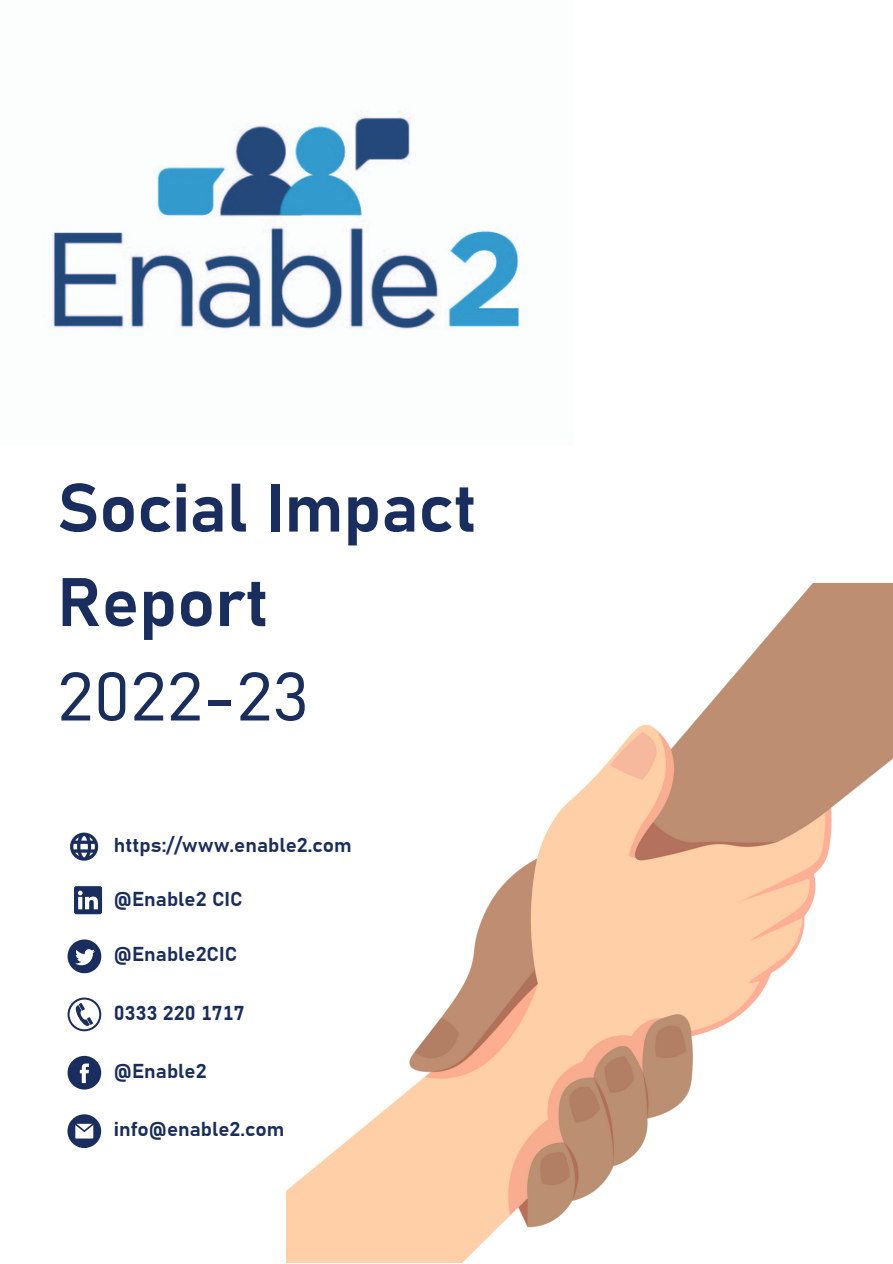
<style>
.page{position:relative;width:893px;height:1264px;background:#fff}
.page>*{position:absolute;margin:0;border:0;box-sizing:border-box;transform-origin:0 0}
.t1{font:700 67.5px "Grandview";color:#192d5e}
.t2{font:67.5px "Grandview";color:#192d5e}
.t3{font:700 20.1px "Grandview";color:#192d5e}
</style>
<div class="page">
<img style="left:53px;top:114px;width:467px;height:216px">
<svg style="left:68px;top:1055px;width:33px;height:34px"></svg>
<svg style="left:68px;top:939px;width:33px;height:34px"></svg>
<svg style="left:74px;top:886px;width:28px;height:28px"></svg>
<svg style="left:68px;top:997px;width:33px;height:34px"></svg>
<svg style="left:67px;top:1114px;width:34px;height:33px"></svg>
<svg style="left:70px;top:832px;width:28px;height:28px"></svg>
<img style="left:286px;top:584px;width:606px;height:678px">
<p class="t1" style="left:57px;top:478px;width:421px">Social Impact</p>
<p class="t1" style="left:57px;top:572px;width:213px">Report</p>
<p class="t2" style="left:57px;top:667px;width:253px">2022-23</p>
<p class="t3" style="left:114px;top:836px;width:239px">https://www.enable2.com</p>
<p class="t3" style="left:114px;top:889px;width:130px">@Enable2 CIC</p>
<p class="t3" style="left:114px;top:945px;width:125px">@Enable2CIC</p>
<p class="t3" style="left:114px;top:1003px;width:132px">0333 220 1717</p>
<p class="t3" style="left:114px;top:1061px;width:94px">@Enable2</p>
<p class="t3" style="left:114px;top:1120px;width:172px">info@enable2.com</p>
</div>
